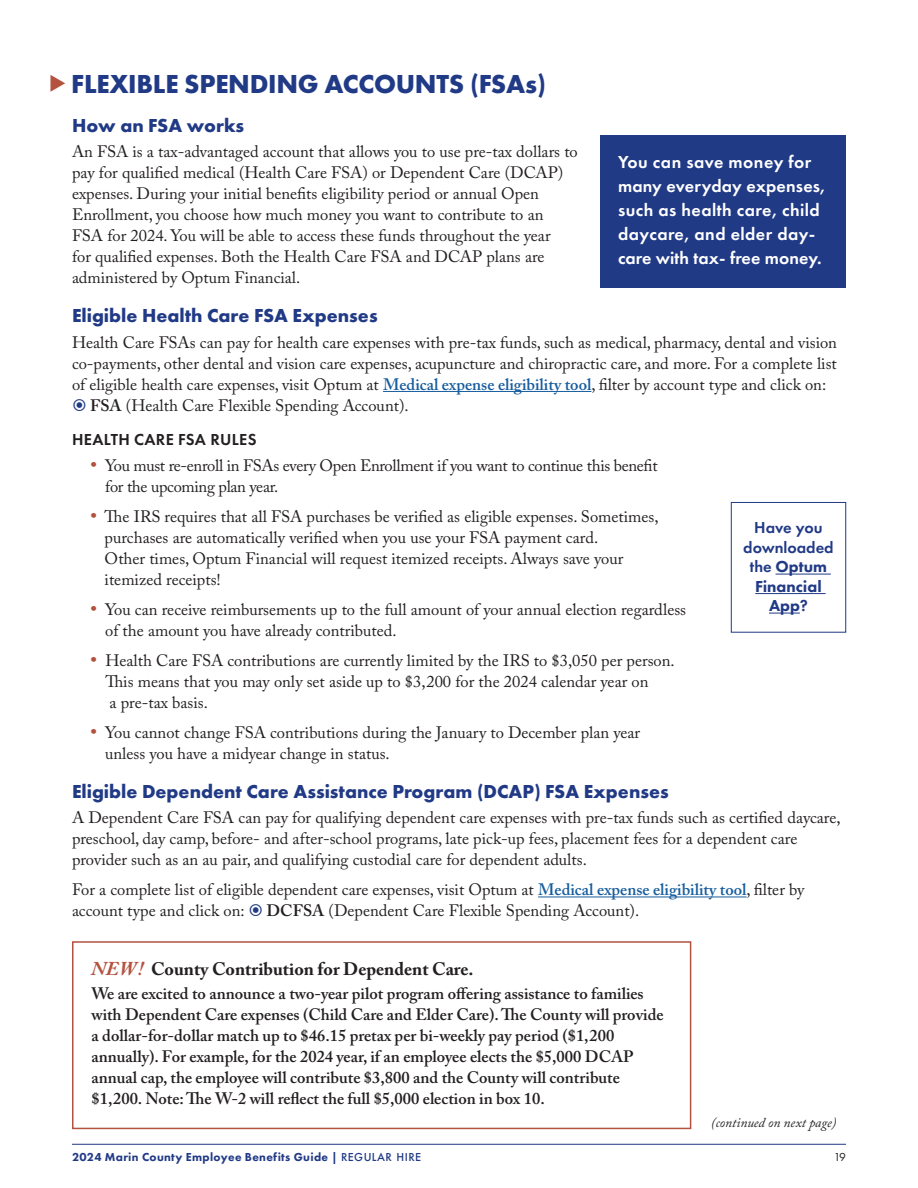
<style>
.page{position:relative;width:918px;height:1188px;background:#fff}
.page>*{position:absolute;margin:0;border:0;box-sizing:border-box;transform-origin:0 0}
._01_Head{font:700 27px "Futura PT";letter-spacing:-.01em;color:#213a86}
._02a_Subhead{font:700 19.5px "Futura PT";color:#213a86}
._04_Callout{font:600 18px/24px "Futura PT";letter-spacing:.015em;color:#fff}
._03a_Body_SL3{font:700 18px "Adobe Caslon Pro";color:#231f20}
._03b_Body_SL6{font:16.5px/21px "Adobe Caslon Pro";color:#231f20}
._03a_Body_SL3-2{font:16.5px/21px "Adobe Caslon Pro";color:#231f20}
._03b_Body_SL6-2{font:600 16.5px/21px "Adobe Caslon Pro";color:#231f20}
._03a_Body_SL3-3{font:16.5px/21px "Adobe Caslon Pro";letter-spacing:-.02em;color:#231f20}
._03a_Body_SL3-4{font:600 16.5px/19.5px "Futura PT";color:#213a86;text-align:center}
._02b_Subhead2{font:600 16.5px "Futura PT";letter-spacing:.02em;color:#231f20}
.t1{font:italic 13.5px "Adobe Caslon Pro";color:#231f20}
.t2{font:800 12px "Futura PT";letter-spacing:.025em;color:#213a86}
.t3{font:12px "Futura PT";color:#231f20}
.s1{font-weight:800}
.s2{font-weight:600;color:#175d9e}
.s3{font-weight:600}
.s4{font-size:21px;color:#b45240}
.s5{font-style:italic;font-size:19.5px;color:#b45240}
.s6{font-weight:500}
</style>
<div class="page">
<hr style="left:72px;top:1144px;width:774px;height:1px;background:#213a86">
<hr style="left:383px;top:391px;width:208px;height:1px;background:#175d9e">
<hr style="left:538px;top:897px;width:209px;height:1px;background:#175d9e">
<div style="left:600px;top:136px;width:246px;height:152px;background:#213a86"></div>
<hr style="left:776px;top:574px;width:55px;height:1px;background:#213a86">
<hr style="left:755px;top:593px;width:71px;height:1px;background:#213a86">
<hr style="left:769px;top:613px;width:31px;height:1px;background:#213a86">
<div style="left:731px;top:502px;width:115px;height:131px;border:1px solid #213a86"></div>
<div style="left:72px;top:941px;width:619px;height:188px;border:2px solid #b45240"></div>
<p class="_01_Head" style="left:71px;top:66px;width:476px">FLEXIBLE SPENDING ACCOUNTS <span class="s1">(</span>FSAs<span class="s1">)</span></p>
<p class="_02a_Subhead" style="left:72px;top:113px;width:174px">How an FSA works</p>
<p class="_03b_Body_SL6" style="left:72px;top:141px;width:507px">An FSA is a tax-advantaged account that allows you to use pre-tax dollars to pay for qualified medical (Health Care FSA) or Dependent Care (DCAP) expenses. During your initial benefits eligibility period or annual Open Enrollment, you choose how much money you want to contribute to an FSA for 2024. You will be able to access these funds throughout the year<br>for qualified expenses. Both the Health Care FSA and DCAP plans are administered by Optum Financial.</p>
<p class="_02a_Subhead" style="left:72px;top:303px;width:307px">Eligible Health Care FSA Expenses</p>
<p class="_03b_Body_SL6" style="left:72px;top:332px;width:766px">Health Care FSAs can pay for health care expenses with pre-tax funds, such as medical, pharmacy, dental and vision</p>
<p class="_03b_Body_SL6" style="left:72px;top:353px;width:766px">co-payments, other dental and vision care expenses, acupuncture and chiropractic care, and more. For a complete list</p>
<p class="_03b_Body_SL6" style="left:72px;top:374px;width:756px">of eligible health care expenses, visit Optum at <span class="s2">Medical expense eligibility tool</span>, filter by account type and click on:</p>
<p class="_03b_Body_SL6" style="left:90px;top:395px;width:320px"><span class="s3">FSA</span> (Health Care Flexible Spending Account).</p>
<p class="_02b_Subhead2" style="left:72px;top:429px;width:186px">HEALTH CARE FSA RULES</p>
<p class="_03a_Body_SL3-3" style="left:105px;top:455px;width:554px;text-indent:-15px"><span class="s4">•</span> You must re-enroll in FSAs every Open Enrollment if you want to continue this benefit for the upcoming plan year.</p>
<p class="_03a_Body_SL3-2" style="left:105px;top:506px;width:555px;text-indent:-15px"><span class="s4">•</span> The IRS requires that all FSA purchases be verified as eligible expenses. Sometimes, purchases are automatically verified when you use your FSA payment card.<br>Other times, Optum Financial will request itemized receipts. Always save your itemized receipts!</p>
<p class="_03a_Body_SL3-2" style="left:105px;top:599px;width:582px;text-indent:-15px"><span class="s4">•</span> You can receive reimbursements up to the full amount of your annual election regardless of the amount you have already contributed.</p>
<p class="_03a_Body_SL3-2" style="left:105px;top:650px;width:571px;text-indent:-15px"><span class="s4">•</span> Health Care FSA contributions are currently limited by the IRS to $3,050 per person.<br>This means that you may only set aside up to $3,200 for the 2024 calendar year on<br>a pre-tax basis.</p>
<p class="_03a_Body_SL3-2" style="left:105px;top:722px;width:537px;text-indent:-15px"><span class="s4">•</span> You cannot change FSA contributions during the January to December plan year unless you have a midyear change in status.</p>
<p class="_02a_Subhead" style="left:72px;top:779px;width:598px">Eligible Dependent Care Assistance Program <span class="s1">(</span>DCAP<span class="s1">)</span> FSA Expenses</p>
<p class="_03b_Body_SL6" style="left:72px;top:807px;width:770px">A Dependent Care FSA can pay for qualifying dependent care expenses with pre-tax funds such as certified daycare, preschool, day camp, before- and after-school programs, late pick-up fees, placement fees for a dependent care provider such as an au pair, and qualifying custodial care for dependent adults.</p>
<p class="_03b_Body_SL6" style="left:72px;top:879px;width:734px">For a complete list of eligible dependent care expenses, visit Optum at <span class="s2">Medical expense eligibility tool</span>, filter by account type and click on:</p>
<p class="_04_Callout" style="left:618px;top:149px;width:209px">You can save money for many everyday expenses, such as health care, child daycare, and elder day&shy;care with tax- free money.</p>
<p class="_03a_Body_SL3-4" style="left:743px;top:518px;width:92px">Have you downloaded the <span class="s1">Optum<br>Financial<br>App</span>?</p>
<p class="_03b_Body_SL6" style="left:266px;top:900px;width:374px"><span class="s3">DCFSA</span> (Dependent Care Flexible Spending Account).</p>
<p class="_03a_Body_SL3" style="left:92px;top:958px;width:383px"><span class="s5">NEW!</span> County Contribution for Dependent Care.</p>
<p class="_03b_Body_SL6-2" style="left:92px;top:983px;width:574px">We are excited to announce a two-year pilot program offering assistance to families with Dependent Care expenses (Child Care and Elder Care). The County will provide a dollar-for-dollar match up to $46.15 pretax per bi-weekly pay period ($1,200 annually). For example, for the 2024 year, if an employee elects the $5,000 DCAP annual cap, the employee will contribute $3,800 and the County will contribute $1,200. Note: The W-2 will reflect the full $5,000 election in box 10.</p>
<p class="t1" style="left:711px;top:1114px;width:127px">(continued on next page)</p>
<p class="t2" style="left:72px;top:1150px;width:351px">2024 Marin County Employee Benefits Guide | <span class="s6">REGULAR HIRE</span></p>
<p class="t3" style="left:834px;top:1150px;width:14px">19</p>
</div>
